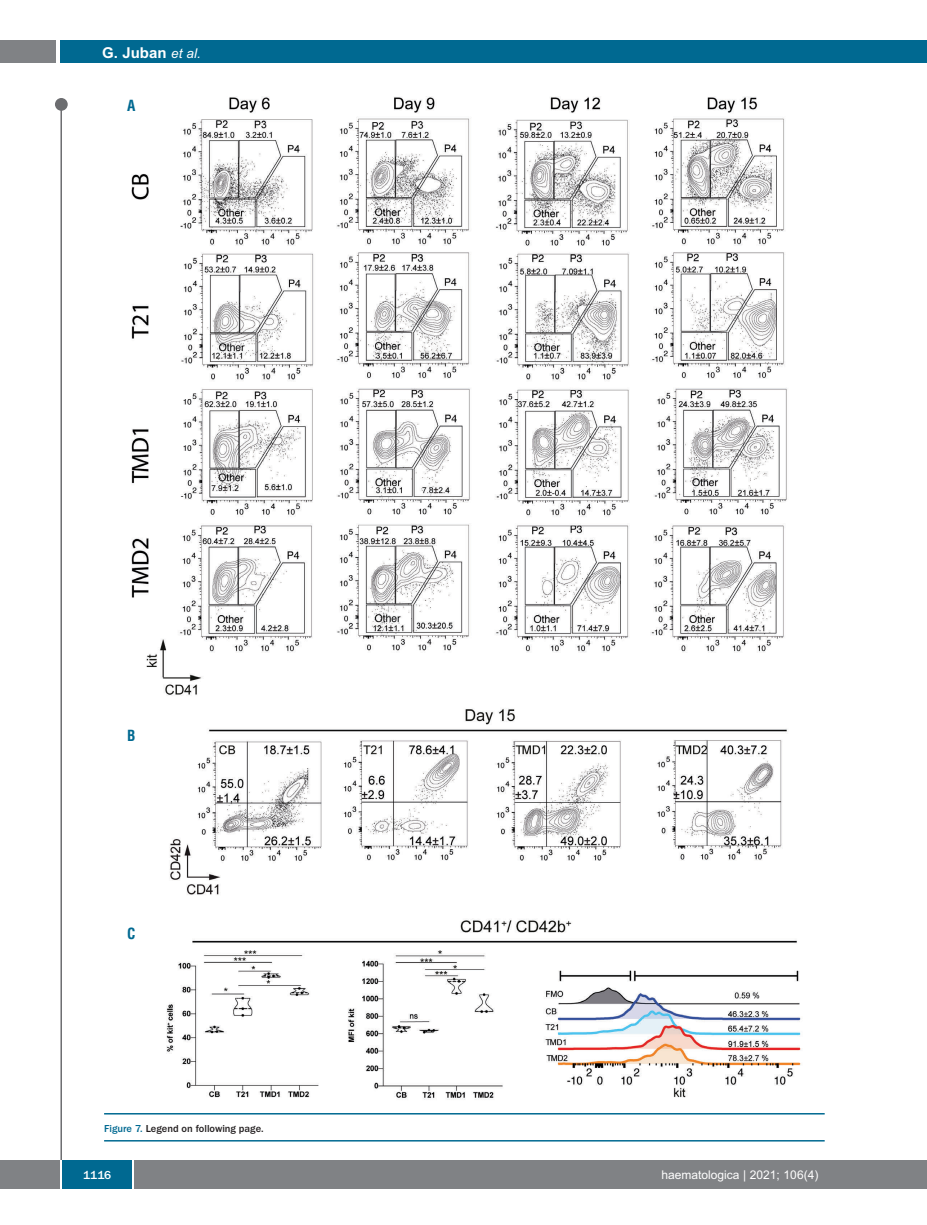
<style>
.page{position:relative;width:927px;height:1225px;background:#fff}
.page>*{position:absolute;margin:0;border:0;box-sizing:border-box;transform-origin:0 0}
.t1{font:700 15px "Arial";color:#fff}
.t2{font:700 condensed 15px "Helvetica";color:#006991}
.t3{font:12px "Arial";color:#fff}
.t4{font:500 12px "Franklin Gothic";color:#fff}
.t5{font:500 10.5px "Franklin Gothic";color:#231f20}
.s1{font-weight:400;font-style:italic;font-size:13.5px}
.s2{color:#006991}
</style>
<div class="page">
<div style="left:911px;top:40px;width:16px;height:22px;background:#006991"></div>
<div style="left:910px;top:1160px;width:17px;height:28px;background:#808285"></div>
<div style="left:55px;top:98px;width:13px;height:13px;background:#6c6d70;border-radius:50%"></div>
<hr style="left:60px;top:101px;width:2px;height:1061px;background:#6c6d70">
<div style="left:60px;top:40px;width:852px;height:22px;background:#006991"></div>
<div style="left:0;top:40px;width:56px;height:22px;background:#808285"></div>
<div style="left:0;top:1160px;width:911px;height:28px;background:#808285"></div>
<div style="left:62px;top:1160px;width:71px;height:28px;background:#006991"></div>
<hr style="left:60px;top:1160px;width:2px;height:28px;background:#fff">
<svg style="left:133px;top:1160px;width:1px;height:28px"></svg>
<img style="left:131px;top:96px;width:670px;height:1004px">
<hr style="left:104px;top:1113px;width:721px;height:1px;background:#006991">
<hr style="left:104px;top:1140px;width:721px;height:1px;background:#006991">
<h1 class="t1" style="left:102px;top:44px;width:100px">G. Juban <span class="s1">et al.</span></h1>
<h1 class="t2" style="left:127px;top:97px;width:10px">A</h1>
<h1 class="t2" style="left:127px;top:727px;width:10px">B</h1>
<h1 class="t2" style="left:127px;top:925px;width:10px">C</h1>
<p class="t5" style="left:104px;top:1121px;width:161px"><span class="s2">Figure 7.</span> Legend on following page.</p>
<p class="t4" style="left:83px;top:1167px;width:29px">1116</p>
<p class="t3" style="left:661px;top:1167px;width:158px">haematologica | 2021; 106(4)</p>
</div>
